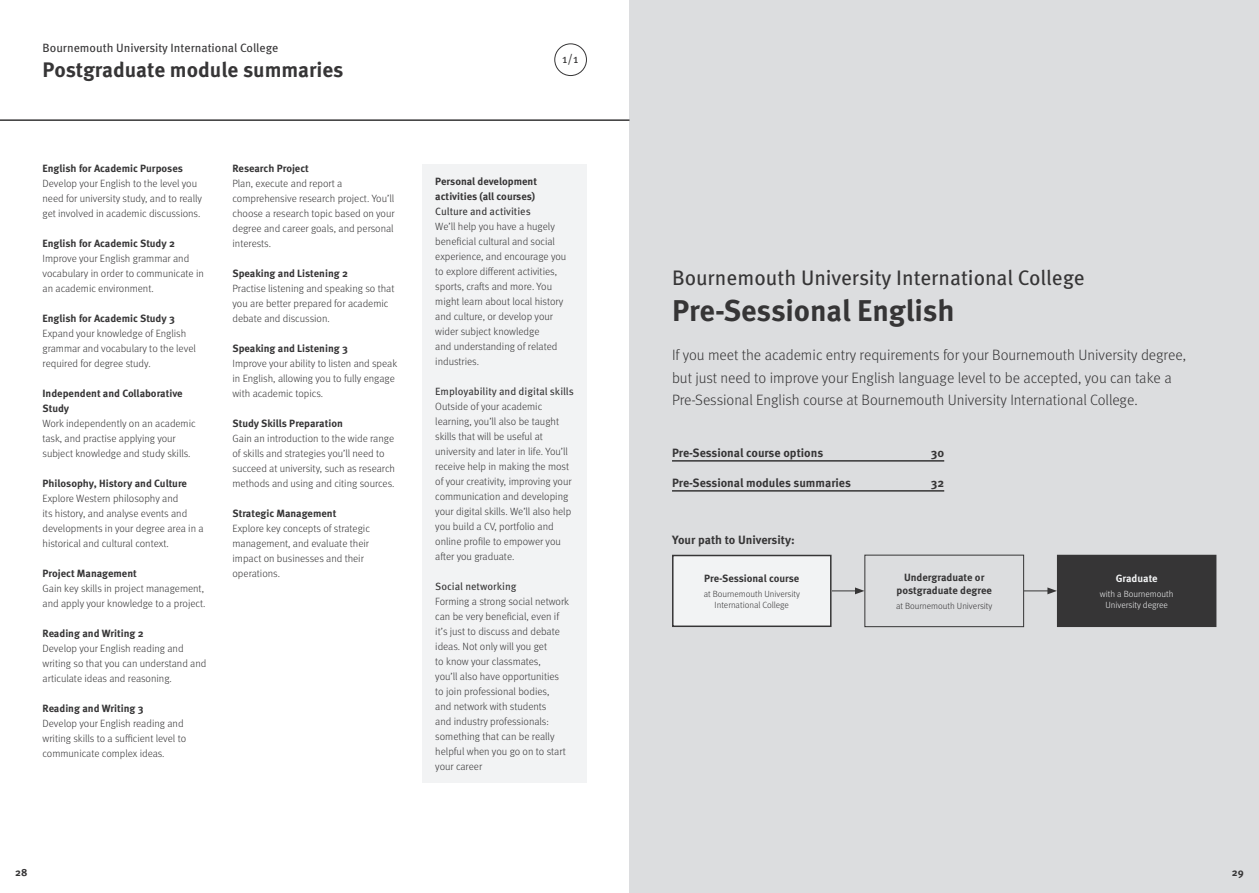
<style>
.page{position:relative;width:1259px;height:893px;background:#fff}
.page>*{position:absolute;margin:0;border:0;box-sizing:border-box;transform-origin:0 0}
.t1{font:700 30px "Meta Pro";letter-spacing:-.005em;color:#363536}
.t2{font:21px "Meta Pro";color:#363536}
.t3{font:700 21px "Meta Pro";color:#363536}
.t4{font:300 15px/22.5px "Meta Pro";color:#363536}
.t5{font:700 12px "Meta Pro";color:#363536}
.t6{font:12px "Meta Pro";color:#363536}
.t7{font:300 10.5px/15px "Meta Pro";color:#363536}
.t8{font:700 10.5px/15px "Meta Pro";color:#363536}
.t9{font:10.5px "Meta Pro";color:#363536}
.t10{font:700 10.5px "Meta Pro";color:#f2f3f4}
.t11{font:300 9px/10.8px "Meta Pro";color:#363536;text-align:center}
.t12{font:300 9px/10.8px "Meta Pro";color:#f2f3f4;text-align:center}
</style>
<div class="page">
<div style="left:629px;top:0;width:630px;height:893px;background:#dcdddf"></div>
<hr style="left:0;top:119px;width:629px;height:2px;background:#363536">
<div style="left:554px;top:43px;width:33px;height:33px;border:1px solid #363536;border-radius:50%"></div>
<div style="left:422px;top:164px;width:165px;height:619px;background:#f2f3f4"></div>
<hr style="left:672px;top:460px;width:272px;height:2px;background:#363536">
<hr style="left:672px;top:490px;width:272px;height:2px;background:#363536">
<div style="left:1057px;top:555px;width:158px;height:71px;background:#363536"></div>
<div style="left:1057px;top:555px;width:159px;height:72px;border:2px solid #363536"></div>
<div style="left:673px;top:555px;width:158px;height:71px;background:#f2f3f4"></div>
<div style="left:672px;top:555px;width:159px;height:72px;border:2px solid #363536"></div>
<div style="left:864px;top:555px;width:160px;height:72px;border:1px solid #363536"></div>
<svg style="left:832px;top:587px;width:32px;height:7px"></svg>
<svg style="left:1024px;top:587px;width:33px;height:7px"></svg>
<p class="t6" style="left:43px;top:38px;width:237px">Bournemouth University International College</p>
<h2 class="t3" style="left:43px;top:53px;width:302px">Postgraduate module summaries</h2>
<p class="t8" style="left:43px;top:160px;width:142px">English for Academic Purposes</p>
<p class="t7" style="left:43px;top:175px;width:161px">Develop your English to the level you need for university study, and to really get involved in academic discussions.</p>
<p class="t8" style="left:43px;top:235px;width:134px">English for Academic Study 2</p>
<p class="t7" style="left:43px;top:250px;width:163px">Improve your English grammar and vocabulary in order to communicate in an academic environment.</p>
<p class="t8" style="left:43px;top:310px;width:134px">English for Academic Study 3</p>
<p class="t7" style="left:43px;top:325px;width:155px">Expand your knowledge of English grammar and vocabulary to the level required for degree study.</p>
<p class="t8" style="left:43px;top:385px;width:142px">Independent and Collaborative<br>Study</p>
<p class="t7" style="left:43px;top:415px;width:155px">Work independently on an academic task, and practise applying your subject knowledge and study skills.</p>
<p class="t8" style="left:43px;top:475px;width:146px">Philosophy, History and Culture</p>
<p class="t7" style="left:43px;top:490px;width:163px">Explore Western philosophy and<br>its history, and analyse events and developments in your degree area in a historical and cultural context.</p>
<p class="t8" style="left:43px;top:565px;width:96px">Project Management</p>
<p class="t7" style="left:43px;top:580px;width:164px">Gain key skills in project management, and apply your knowledge to a project.</p>
<p class="t8" style="left:43px;top:625px;width:103px">Reading and Writing 2</p>
<p class="t7" style="left:43px;top:640px;width:165px">Develop your English reading and writing so that you can understand and articulate ideas and reasoning.</p>
<p class="t8" style="left:43px;top:700px;width:103px">Reading and Writing 3</p>
<p class="t7" style="left:43px;top:715px;width:145px">Develop your English reading and writing skills to a sufficient level to communicate complex ideas.</p>
<p class="t8" style="left:232px;top:160px;width:78px">Research Project</p>
<p class="t7" style="left:232px;top:175px;width:164px">Plan, execute and report a comprehensive research project. You’ll choose a research topic based on your degree and career goals, and personal interests.</p>
<p class="t8" style="left:232px;top:265px;width:117px">Speaking and Listening 2</p>
<p class="t7" style="left:232px;top:280px;width:163px">Practise listening and speaking so that you are better prepared for academic debate and discussion.</p>
<p class="t8" style="left:232px;top:340px;width:117px">Speaking and Listening 3</p>
<p class="t7" style="left:232px;top:355px;width:166px">Improve your ability to listen and speak in English, allowing you to fully engage with academic topics.</p>
<p class="t8" style="left:232px;top:415px;width:112px">Study Skills Preparation</p>
<p class="t7" style="left:232px;top:430px;width:164px">Gain an introduction to the wide range of skills and strategies you’ll need to succeed at university, such as research methods and using and citing sources.</p>
<p class="t8" style="left:232px;top:505px;width:105px">Strategic Management</p>
<p class="t7" style="left:232px;top:520px;width:139px">Explore key concepts of strategic management, and evaluate their impact on businesses and their operations.</p>
<p class="t6" style="left:562px;top:49px;width:17px">1/1</p>
<p class="t8" style="left:435px;top:173px;width:103px">Personal development activities (all courses)</p>
<p class="t9" style="left:435px;top:204px;width:97px">Culture and activities</p>
<p class="t7" style="left:435px;top:219px;width:132px">We’ll help you have a hugely beneficial cultural and social experience, and encourage you to explore different activities, sports, crafts and more. You might learn about local history and culture, or develop your wider subject knowledge<br>and understanding of related industries.</p>
<p class="t9" style="left:435px;top:384px;width:140px">Employability and digital skills</p>
<p class="t7" style="left:435px;top:399px;width:138px">Outside of your academic learning, you’ll also be taught skills that will be useful at university and later in life. You’ll receive help in making the most of your creativity, improving your communication and developing your digital skills. We’ll also help you build a CV, portfolio and online profile to empower you after you graduate.</p>
<p class="t9" style="left:435px;top:579px;width:83px">Social networking</p>
<p class="t7" style="left:435px;top:594px;width:135px">Forming a strong social network can be very beneficial, even if it’s just to discuss and debate ideas. Not only will you get<br>to know your classmates,<br>you’ll also have opportunities to join professional bodies,<br>and network with students<br>and industry professionals: something that can be really helpful when you go on to start your career</p>
<h2 class="t2" style="left:672px;top:261px;width:414px">Bournemouth University International College</h2>
<h1 class="t1" style="left:672px;top:287px;width:284px">Pre-Sessional English</h1>
<p class="t4" style="left:672px;top:343px;width:515px">If you meet the academic entry requirements for your Bournemouth University degree, but just need to improve your English language level to be accepted, you can take a<br>Pre-Sessional English course at Bournemouth University International College.</p>
<p class="t5" style="left:672px;top:443px;width:153px">Pre-Sessional course options</p>
<p class="t5" style="left:931px;top:443px;width:15px">30</p>
<p class="t5" style="left:672px;top:473px;width:180px">Pre-Sessional modules summaries</p>
<p class="t5" style="left:931px;top:473px;width:15px">32</p>
<p class="t5" style="left:672px;top:531px;width:124px">Your path to University:</p>
<p class="t8" style="left:704px;top:570px;width:97px">Pre-Sessional course</p>
<p class="t11" style="left:703px;top:588px;width:98px">at Bournemouth University<br>International College</p>
<p class="t8" style="left:896px;top:570px;width:97px;line-height:12.6px;text-align:center">Undergraduate or postgraduate degree</p>
<p class="t11" style="left:896px;top:600px;width:98px">at Bournemouth University</p>
<p class="t10" style="left:1115px;top:570px;width:44px">Graduate</p>
<p class="t12" style="left:1100px;top:588px;width:75px">with a Bournemouth<br>University degree</p>
<p class="t8" style="left:15px;top:864px;width:14px">28</p>
<p class="t8" style="left:1231px;top:864px;width:13px">29</p>
</div>
